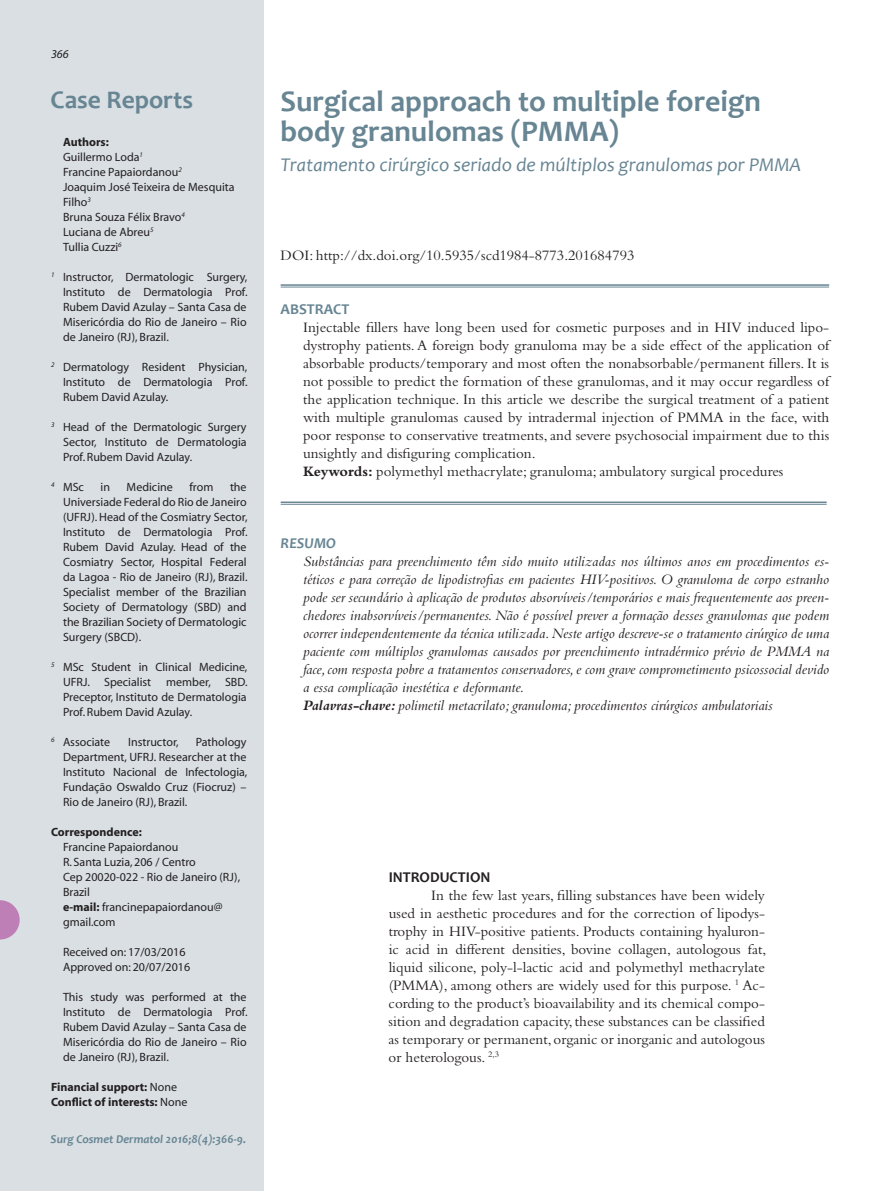
<style>
.page{position:relative;width:893px;height:1191px;background:#fff}
.page>*{position:absolute;margin:0;border:0;box-sizing:border-box;transform-origin:0 0}
.t1{font:700 30px/30px "Candara";color:#678593}
.t2{font:700 25.5px "Candara";color:#678593}
.t3{font:italic 19.5px "Candara";color:#678593}
.t4{font:15px/18px "Bembo";color:#231f20;text-align:justify}
.t5{font:italic 15px/18px "Bembo";color:#231f20;text-align:justify}
.t6{font:700 15px "Candara";color:#231f20}
.t7{font:700 15px "Candara";color:#678593}
.t8{font:italic 700 15px "Candara";color:#678593}
.t9{font:12px/15px "Myriad";color:#231f20;text-align:justify}
.t10{font:700 12px "Myriad";color:#231f20}
.t11{font:italic 700 12px "Candara";color:#678593}
.t12{font:italic 12px "Myriad";color:#231f20}
.s1{font-weight:700}
.s2{font-weight:400}
</style>
<div class="page">
<div style="left:0;top:0;width:263px;height:1191px;background:#d9dfe3"></div>
<svg style="left:0;top:900px;width:20px;height:39px"></svg>
<hr style="left:281px;top:284px;width:548px;height:2px;background:#678593">
<hr style="left:281px;top:287px;width:548px;height:1px;background:#678593">
<hr style="left:281px;top:501px;width:546px;height:2px;background:#678593">
<hr style="left:281px;top:504px;width:546px;height:1px;background:#678593">
<p class="t12" style="left:51px;top:48px;width:19px">366</p>
<p class="t2" style="left:51px;top:83px;width:144px">Case Reports</p>
<p class="t10" style="left:63px;top:135px;width:47px">Authors:</p>
<p class="t9" style="left:63px;top:150px;width:82px">Guillermo Loda<sup>1</sup></p>
<p class="t9" style="left:63px;top:165px;width:120px">Francine Papaiordanou<sup>2</sup></p>
<p class="t9" style="left:63px;top:180px;width:173px">Joaquim José Teixeira de Mesquita<br>Filho<sup>3</sup></p>
<p class="t9" style="left:63px;top:210px;width:123px">Bruna Souza Félix Bravo<sup>4</sup></p>
<p class="t9" style="left:63px;top:225px;width:92px">Luciana de Abreu<sup>5</sup></p>
<p class="t9" style="left:63px;top:240px;width:60px">Tullia Cuzzi<sup>6</sup></p>
<p class="t9" style="left:63px;top:270px;width:186px;text-indent:-12px"><sup>1</sup> Instructor, Dermatologic Surgery, Instituto de Dermatologia Prof.<br>Rubem David Azulay – Santa Casa de Misericórdia do Rio de Janeiro – Rio de Janeiro (RJ), Brazil.</p>
<p class="t9" style="left:63px;top:360px;width:186px;text-indent:-12px"><sup>2</sup> Dermatology Resident Physician, Instituto de Dermatologia Prof.<br>Rubem David Azulay.</p>
<p class="t9" style="left:63px;top:420px;width:185px;text-indent:-12px"><sup>3</sup> Head of the Dermatologic Surgery Sector, Instituto de Dermatologia Prof. Rubem David Azulay.</p>
<p class="t9" style="left:51px;top:480px;width:34px"><sup>4</sup> MSc</p>
<p class="t9" style="left:101px;top:480px;width:11px">in</p>
<p class="t9" style="left:127px;top:480px;width:48px">Medicine</p>
<p class="t9" style="left:189px;top:480px;width:25px">from</p>
<p class="t9" style="left:63px;top:480px;width:186px;text-indent:167px">the Universiade Federal do Rio de Janeiro (UFRJ). Head of the Cosmiatry Sector, Instituto de Dermatologia Prof.<br>Rubem David Azulay. Head of the Cosmiatry Sector, Hospital Federal da Lagoa - Rio de Janeiro (RJ), Brazil.<br>Specialist member of the Brazilian Society of Dermatology (SBD) and the Brazilian Society of Dermatologic Surgery (SBCD).</p>
<p class="t9" style="left:63px;top:660px;width:186px;text-indent:-12px"><sup>5</sup> MSc Student in Clinical Medicine,<br>UFRJ. Specialist</p>
<p class="t9" style="left:63px;top:675px;width:186px;text-indent:103px">member, SBD.<br>Preceptor, Instituto de Dermatologia Prof. Rubem David Azulay.</p>
<p class="t9" style="left:51px;top:735px;width:61px"><sup>6</sup> Associate</p>
<p class="t9" style="left:128px;top:735px;width:52px">Instructor,</p>
<p class="t9" style="left:63px;top:735px;width:186px;text-indent:133px">Pathology Department, UFRJ. Researcher at the Instituto Nacional de Infectologia, Fundação Oswaldo Cruz (Fiocruz) – Rio de Janeiro (RJ), Brazil.</p>
<p class="t10" style="left:51px;top:825px;width:92px">Correspondence:</p>
<p class="t9" style="left:63px;top:840px;width:117px">Francine Papaiordanou</p>
<p class="t9" style="left:63px;top:855px;width:134px">R. Santa Luzia, 206 / Centro</p>
<p class="t9" style="left:63px;top:870px;width:179px">Cep 20020-022 - Rio de Janeiro (RJ),<br>Brazil</p>
<p class="t9" style="left:63px;top:900px;width:161px"><span class="s1">e-mail:</span> francinepapaiordanou@ gmail.com</p>
<p class="t9" style="left:63px;top:945px;width:124px">Received on: 17/03/2016</p>
<p class="t9" style="left:63px;top:960px;width:129px">Approved on: 20/07/2016</p>
<p class="t9" style="left:63px;top:990px;width:186px">This study was performed at the Instituto de Dermatologia Prof.<br>Rubem David Azulay – Santa Casa de Misericórdia do Rio de Janeiro – Rio de Janeiro (RJ), Brazil.</p>
<p class="t10" style="left:51px;top:1080px;width:128px">Financial support: <span class="s2">None</span></p>
<p class="t10" style="left:51px;top:1095px;width:138px">Conflict of interests: <span class="s2">None</span></p>
<p class="t11" style="left:51px;top:1131px;width:197px">Surg Cosmet Dermatol 2016;8(4):366-9.</p>
<p class="t1" style="left:281px;top:86px;width:482px">Surgical approach to multiple foreign body granulomas (PMMA)</p>
<p class="t3" style="left:281px;top:152px;width:522px">Tratamento cirúrgico seriado de múltiplos granulomas por PMMA</p>
<p class="t4" style="left:281px;top:246px;width:355px">DOI: http://dx.doi.org/10.5935/scd1984-8773.201684793</p>
<p class="t7" style="left:281px;top:299px;width:70px">ABSTRACT</p>
<p class="t4" style="left:303px;top:318px;width:528px">Injectable fillers have long been used for cosmetic purposes and in HIV induced lipo&shy;dystrophy patients. A foreign body granuloma may be a side effect of the application of absorbable products/temporary and most often the nonabsorbable/permanent fillers. It is not possible to predict the formation of these granulomas, and it may occur regardless of the application technique. In this article we describe the surgical treatment of a patient with multiple granulomas caused by intradermal injection of PMMA in the face, with poor response to conservative treatments, and severe psychosocial impairment due to this unsightly and disfiguring complication.</p>
<p class="t4" style="left:303px;top:462px;width:482px"><span class="s1">Keywords:</span> polymethyl methacrylate; granuloma; ambulatory surgical procedures</p>
<p class="t8" style="left:281px;top:533px;width:57px">RESUMO</p>
<p class="t5" style="left:303px;top:552px;width:528px">Substâncias para preenchimento têm sido muito utilizadas nos últimos anos em procedimentos es&shy;téticos e para correção de lipodistrofias em pacientes HIV-positivos. O granuloma de corpo estranho pode ser secundário à aplicação de produtos absorvíveis/temporários e mais frequentemente aos preen&shy;chedores inabsorvíveis/permanentes. Não é possível prever a formação desses granulomas que podem ocorrer independentemente da técnica utilizada. Neste artigo descreve-se o tratamento cirúrgico de uma paciente com múltiplos granulomas causados por preenchimento intradérmico prévio de PMMA na face, com resposta pobre a tratamentos conservadores, e com grave comprometimento psicossocial devido a essa complicação inestética e deformante.</p>
<p class="t5" style="left:303px;top:696px;width:471px"><span class="s1">Palavras-chave:</span> polimetil metacrilato; granuloma; procedimentos cirúrgicos ambulatoriais</p>
<p class="t6" style="left:389px;top:868px;width:103px">INTRODUCTION</p>
<p class="t4" style="left:389px;top:886px;width:379px;text-indent:43px">In the few last years, filling substances have been widely used in aesthetic procedures and for the correction of lipodys&shy;trophy in HIV-positive patients. Products containing hyaluron&shy;ic acid in different densities, bovine collagen, autologous fat, liquid silicone, poly-l-lactic acid and polymethyl methacrylate (PMMA), among others are widely used for this purpose. <sup>1</sup> Ac&shy;cording to the product’s bioavailability and its chemical compo&shy;sition and degradation capacity, these substances can be classified as temporary or permanent, organic or inorganic and autologous or heterologous. <sup>2,3</sup></p>
</div>
